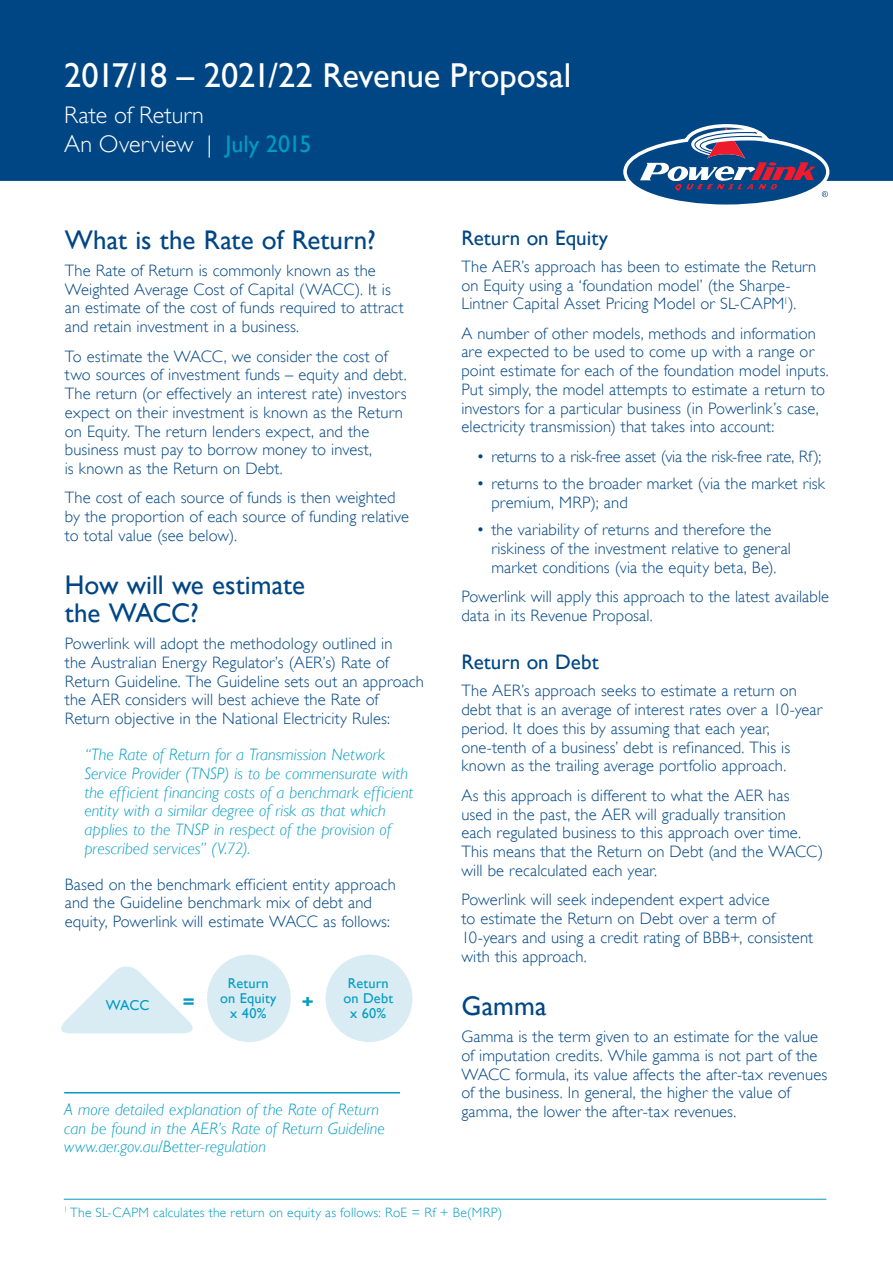
<style>
.page{position:relative;width:893px;height:1263px;background:#fff}
.page>*{position:absolute;margin:0;border:0;box-sizing:border-box;transform-origin:0 0}
.t1{font:34.5px "Gill Sans";letter-spacing:-.005em;color:#fff}
.PLK_Newsletter_-_Bod{font:27px/27.8px "Gill Sans";color:#004684}
.t2{font:300 24px/28.5px "Gill Sans";letter-spacing:.005em;color:#fff}
.PLK_Newsletter_-_Bod-2{font:21px "Gill Sans";letter-spacing:.005em;color:#004684}
.PLK_Newsletter_-_Bod-3{font:700 18.15px "Gill Sans";color:#009cc2;scale:1.12 1}
.PLK_Newsletter_-_Bod-4{font:300 16.5px/18.8px "Gill Sans";letter-spacing:.01em;color:#004684}
.PLK_Newsletter_-_Bod-5{font:italic 300 16.5px/18.8px "Gill Sans";color:#009cc2}
.PLK_Newsletter_-_Bod-6{font:300 16.5px "Gill Sans";letter-spacing:-.01em;color:#004684}
.PLK_Newsletter_-_Bod-7{font:14.25px/15px "Gill Sans";letter-spacing:.015em;color:#009cc2;text-align:center}
.PLK_Newsletter_-_Bod-8{font:300 13.5px "Gill Sans";letter-spacing:.015em;color:#009cc2}
.s1{font-weight:400;color:#009cc2}
</style>
<div class="page">
<div style="left:0;top:0;width:893px;height:181px;background:#004684"></div>
<svg style="left:623px;top:124px;width:206px;height:81px"></svg>
<hr style="left:64px;top:1092px;width:336px;height:1px;background:#009cc2">
<div style="left:207px;top:954px;width:84px;height:88px;background:#daecf3;border-radius:50%"></div>
<div style="left:326px;top:954px;width:86px;height:88px;background:#daecf3;border-radius:50%"></div>
<svg style="left:61px;top:966px;width:132px;height:67px"></svg>
<hr style="left:64px;top:1199px;width:762px;height:1px;background:#009cc2">
<p class="t1" style="left:64px;top:56px;width:509px">2017/18 – 2021/22 Revenue Proposal</p>
<p class="t2" style="left:64px;top:101px;width:249px">Rate of Return<br>An Overview | <span class="s1">July 2015</span></p>
<p class="PLK_Newsletter_-_Bod" style="left:65px;top:225px;width:313px">What is the Rate of Return?</p>
<p class="PLK_Newsletter_-_Bod-4" style="left:65px;top:261px;width:340px">The Rate of Return is commonly known as the Weighted Average Cost of Capital (WACC). It is an estimate of the cost of funds required to attract and retain investment in a business.</p>
<p class="PLK_Newsletter_-_Bod-4" style="left:65px;top:347px;width:343px">To estimate the WACC, we consider the cost of two sources of investment funds – equity and debt.<br>The return (or effectively an interest rate) investors expect on their investment is known as the Return on Equity. The return lenders expect, and the business must pay to borrow money to invest,<br>is known as the Return on Debt.</p>
<p class="PLK_Newsletter_-_Bod-4" style="left:65px;top:488px;width:346px">The cost of each source of funds is then weighted by the proportion of each source of funding relative to total value (see below).</p>
<p class="PLK_Newsletter_-_Bod" style="left:65px;top:571px;width:242px">How will we estimate the WACC?</p>
<p class="PLK_Newsletter_-_Bod-4" style="left:65px;top:634px;width:360px">Powerlink will adopt the methodology outlined in<br>the Australian Energy Regulator’s (AER’s) Rate of Return Guideline. The Guideline sets out an approach the AER considers will best achieve the Rate of Return objective in the National Electricity Rules:</p>
<p class="PLK_Newsletter_-_Bod-5" style="left:84px;top:745px;width:330px">“The Rate of Return for a Transmission Network Service Provider (TNSP) is to be commensurate with the efficient financing costs of a benchmark efficient entity with a similar degree of risk as that which applies to the TNSP in respect of the provision of prescribed services” (V.72).</p>
<p class="PLK_Newsletter_-_Bod-4" style="left:65px;top:874px;width:332px">Based on the benchmark efficient entity approach and the Guideline benchmark mix of debt and equity, Powerlink will estimate WACC as follows:</p>
<p class="PLK_Newsletter_-_Bod-2" style="left:461px;top:225px;width:148px">Return on Equity</p>
<p class="PLK_Newsletter_-_Bod-4" style="left:461px;top:257px;width:356px">The AER’s approach has been to estimate the Return on Equity using a ‘foundation model’ (the Sharpe-<br>Lintner Capital Asset Pricing Model or SL-CAPM<sup>1</sup>).</p>
<p class="PLK_Newsletter_-_Bod-4" style="left:461px;top:324px;width:369px">A number of other models, methods and information are expected to be used to come up with a range or point estimate for each of the foundation model inputs.<br>Put simply, the model attempts to estimate a return to investors for a particular business (in Powerlink’s case, electricity transmission) that takes into account:</p>
<p class="PLK_Newsletter_-_Bod-6" style="left:476px;top:447px;width:346px">• returns to a risk-free asset (via the risk-free rate, Rf);</p>
<p class="PLK_Newsletter_-_Bod-4" style="left:491px;top:474px;width:335px;text-indent:-15px">• returns to the broader market (via the market risk premium, MRP); and</p>
<p class="PLK_Newsletter_-_Bod-4" style="left:491px;top:520px;width:301px;text-indent:-15px">• the variability of returns and therefore the riskiness of the investment relative to general market conditions (via the equity beta, Be).</p>
<p class="PLK_Newsletter_-_Bod-4" style="left:461px;top:587px;width:369px">Powerlink will apply this approach to the latest available data in its Revenue Proposal.</p>
<p class="PLK_Newsletter_-_Bod-2" style="left:461px;top:650px;width:139px">Return on Debt</p>
<p class="PLK_Newsletter_-_Bod-4" style="left:461px;top:681px;width:362px">The AER’s approach seeks to estimate a return on debt that is an average of interest rates over a 10-year period. It does this by assuming that each year, one-tenth of a business’ debt is refinanced. This is known as the trailing average portfolio approach.</p>
<p class="PLK_Newsletter_-_Bod-4" style="left:461px;top:786px;width:363px">As this approach is different to what the AER has used in the past, the AER will gradually transition<br>each regulated business to this approach over time.<br>This means that the Return on Debt (and the WACC) will be recalculated each year.</p>
<p class="PLK_Newsletter_-_Bod-4" style="left:461px;top:890px;width:353px">Powerlink will seek independent expert advice<br>to estimate the Return on Debt over a term of 10-years and using a credit rating of BBB+, consistent with this approach.</p>
<p class="PLK_Newsletter_-_Bod" style="left:461px;top:991px;width:87px">Gamma</p>
<p class="PLK_Newsletter_-_Bod-4" style="left:461px;top:1027px;width:367px">Gamma is the term given to an estimate for the value of imputation credits. While gamma is not part of the WACC formula, its value affects the after-tax revenues of the business. In general, the higher the value of</p>
<p class="PLK_Newsletter_-_Bod-7" style="left:220px;top:976px;width:58px">Return on Equity x 40%</p>
<p class="PLK_Newsletter_-_Bod-7" style="left:343px;top:976px;width:51px">Return on Debt x 60%</p>
<p class="PLK_Newsletter_-_Bod-7" style="left:106px;top:997px;width:45px">WACC</p>
<p class="PLK_Newsletter_-_Bod-3" style="left:183px;top:991px;width:12px">=</p>
<p class="PLK_Newsletter_-_Bod-3" style="left:302px;top:991px;width:12px">+</p>
<p class="PLK_Newsletter_-_Bod-5" style="left:64px;top:1100px;width:316px">A more detailed explanation of the Rate of Return</p>
<p class="PLK_Newsletter_-_Bod-4" style="left:461px;top:1102px;width:277px">gamma, the lower the after-tax revenues.</p>
<p class="PLK_Newsletter_-_Bod-5" style="left:64px;top:1118px;width:322px">can be found in the AER’s Rate of Return Guideline www.aer.gov.au/Better-regulation</p>
<p class="PLK_Newsletter_-_Bod-8" style="left:64px;top:1204px;width:440px"><sup>1</sup> The SL-CAPM calculates the return on equity as follows: RoE = Rf + Be(MRP)</p>
</div>
